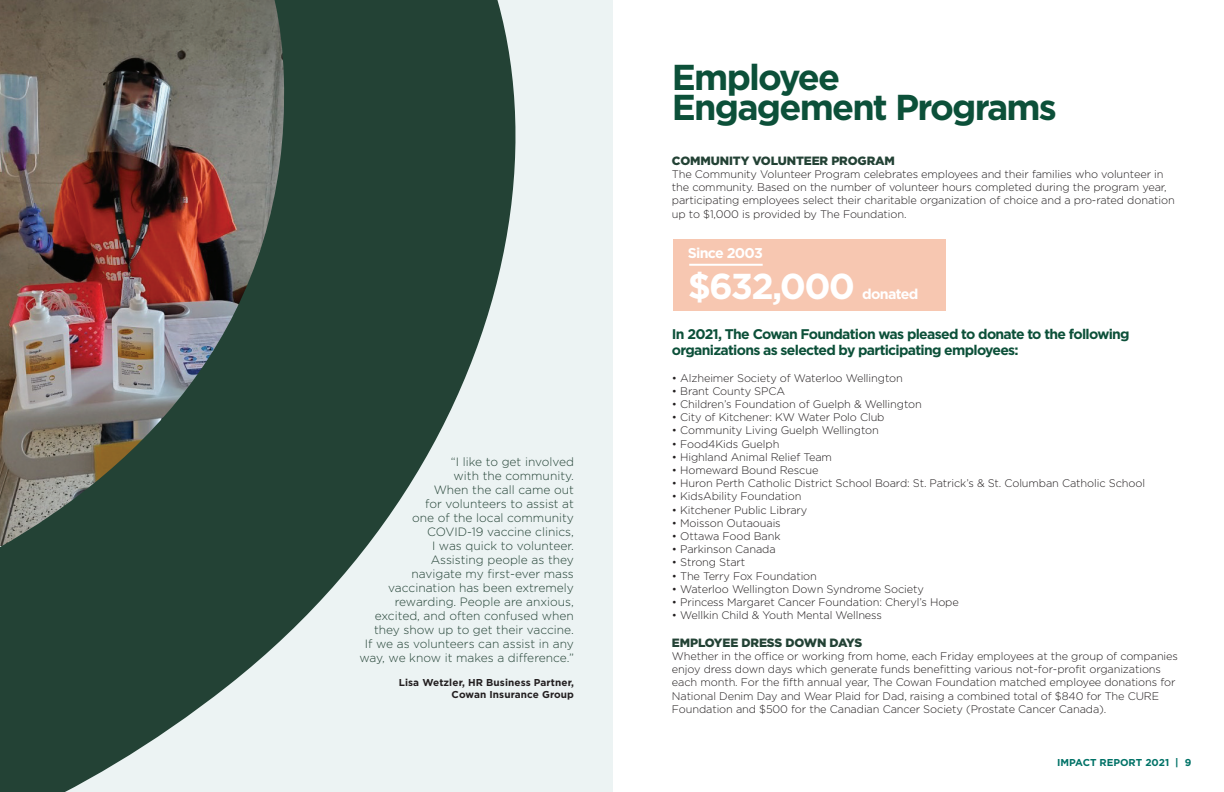
<style>
.page{position:relative;width:1224px;height:792px;background:#fff}
.page>*{position:absolute;margin:0;border:0;box-sizing:border-box;transform-origin:0 0}
.t1{font:700 36px/30px "Gotham HTF";letter-spacing:-.05em;color:#0c5039}
.t2{font:700 36px "Gotham HTF";letter-spacing:-.05em;color:#fff}
.t3{font:700 14.2px "Gotham HTF";letter-spacing:-.05em;color:#fff}
.t4{font:700 14px/16px "Gotham HTF";letter-spacing:-.05em;color:#0c5039}
.t5{font:300 12px/14px "Gotham HTF";color:#234235;text-align:right}
.t6{font:900 12px "Gotham HTF";letter-spacing:-.01em;color:#234235}
.t7{font:300 11px/13.2px "Gotham HTF";letter-spacing:-.01em;color:#231f20}
.t8{font:700 10px/12px "Gotham HTF";letter-spacing:.01em;color:#231f20;text-align:right}
.t9{font:700 10px "Gotham HTF";color:#017267}
</style>
<div class="page">
<div style="left:673px;top:239px;width:273px;height:72px;background:#f7c7b1"></div>
<svg style="left:0;top:0;width:608px;height:792px;background:#7c857e"></svg>
<hr style="left:689px;top:264px;width:74px;height:2px;background:#fff">
<p class="t5" style="left:360px;top:455px;width:216px">“I like to get involved<br>with the community.<br>When the call came out<br>for volunteers to assist at<br>one of the local community<br>COVID-19 vaccine clinics,<br>I was quick to volunteer.<br>Assisting people as they<br>navigate my first-ever mass vaccination has been extremely rewarding. People are anxious, excited, and often confused when they show up to get their vaccine.<br>If we as volunteers can assist in any way, we know it makes a difference.”</p>
<p class="t8" style="left:399px;top:676px;width:177px">Lisa Wetzler, HR Business Partner,<br>Cowan Insurance Group</p>
<h1 class="t1" style="left:672px;top:62px;width:387px">Employee<br>Engagement Programs</h1>
<p class="t6" style="left:672px;top:154px;width:225px">COMMUNITY VOLUNTEER PROGRAM</p>
<p class="t7" style="left:672px;top:167px;width:504px">The Community Volunteer Program celebrates employees and their families who volunteer in the community. Based on the number of volunteer hours completed during the program year, participating employees select their charitable organization of choice and a pro-rated donation up to $1,000 is provided by The Foundation.</p>
<p class="t3" style="left:688px;top:245px;width:77px">Since 2003</p>
<h1 class="t2" style="left:688px;top:265px;width:169px">$632,000</h1>
<p class="t3" style="left:862px;top:286px;width:58px">donated</p>
<p class="t4" style="left:672px;top:326px;width:459px">In 2021, The Cowan Foundation was pleased to donate to the following organizations as selected by participating employees:</p>
<p class="t7" style="left:672px;top:371px;width:232px">• Alzheimer Society of Waterloo Wellington</p>
<p class="t7" style="left:672px;top:384px;width:115px">• Brant County SPCA</p>
<p class="t7" style="left:672px;top:397px;width:251px">• Children’s Foundation of Guelph &amp; Wellington</p>
<p class="t7" style="left:672px;top:411px;width:214px">• City of Kitchener: KW Water Polo Club</p>
<p class="t7" style="left:672px;top:424px;width:208px">• Community Living Guelph Wellington</p>
<p class="t7" style="left:672px;top:437px;width:109px">• Food4Kids Guelph</p>
<p class="t7" style="left:672px;top:450px;width:162px">• Highland Animal Relief Team</p>
<p class="t7" style="left:672px;top:463px;width:148px">• Homeward Bound Rescue</p>
<p class="t7" style="left:672px;top:477px;width:475px">• Huron Perth Catholic District School Board: St. Patrick’s &amp; St. Columban Catholic School</p>
<p class="t7" style="left:672px;top:490px;width:131px">• KidsAbility Foundation</p>
<p class="t7" style="left:672px;top:503px;width:137px">• Kitchener Public Library</p>
<p class="t7" style="left:672px;top:516px;width:110px">• Moisson Outaouais</p>
<p class="t7" style="left:672px;top:529px;width:110px">• Ottawa Food Bank</p>
<p class="t7" style="left:672px;top:543px;width:105px">• Parkinson Canada</p>
<p class="t7" style="left:672px;top:556px;width:75px">• Strong Start</p>
<p class="t7" style="left:672px;top:569px;width:147px">• The Terry Fox Foundation</p>
<p class="t7" style="left:672px;top:582px;width:253px">• Waterloo Wellington Down Syndrome Society</p>
<p class="t7" style="left:672px;top:595px;width:288px">• Princess Margaret Cancer Foundation: Cheryl’s Hope</p>
<p class="t7" style="left:672px;top:609px;width:212px">• Wellkin Child &amp; Youth Mental Wellness</p>
<p class="t6" style="left:672px;top:636px;width:192px">EMPLOYEE DRESS DOWN DAYS</p>
<p class="t7" style="left:672px;top:649px;width:508px">Whether in the office or working from home, each Friday employees at the group of companies enjoy dress down days which generate funds benefitting various not-for-profit organizations each month. For the fifth annual year, The Cowan Foundation matched employee donations for National Denim Day and Wear Plaid for Dad, raising a combined total of $840 for The CURE Foundation and $500 for the Canadian Cancer Society (Prostate Cancer Canada).</p>
<p class="t9" style="left:1057px;top:757px;width:136px">IMPACT REPORT 2021 | 9</p>
</div>
